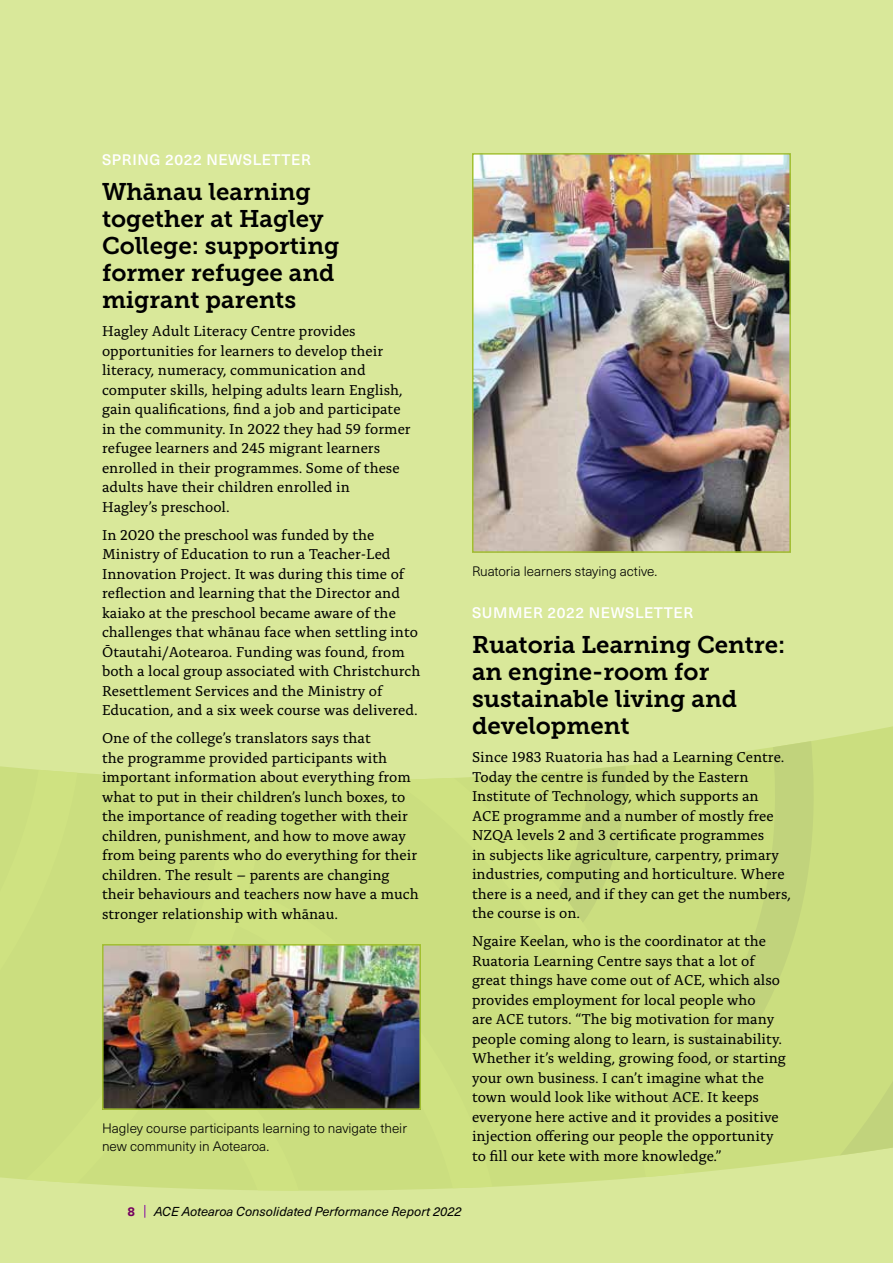
<style>
.page{position:relative;width:893px;height:1263px;background:#d9e89a}
.page>*{position:absolute;margin:0;border:0;box-sizing:border-box;transform-origin:0 0}
.t1{font:24px/27px "Museo Slab 700";color:#000}
.t2{font:15px/19.5px "Alda OTCEV";color:#000}
.t3{font:500 15px "Neue Haas Unica W1 G";letter-spacing:.04em;color:#fff}
.t4{font:300 13.5px/18px "Neue Haas Unica W1 G";color:#000}
.t5{font:italic 12.75px "Neue Haas Unica W1 G";color:#000}
.t6{font:700 12.75px "Neue Haas Unica W1 G";color:#74005f}
</style>
<div class="page">
<svg style="left:709px;top:726px;width:184px;height:445px;background:#cadc80"></svg>
<div style="left:0;top:766px;width:213px;height:420px;background:#cbde7f"></div>
<div style="left:115px;top:1110px;width:67px;height:78px;background:#cbde7f"></div>
<div style="left:182px;top:852px;width:31px;height:337px;background:#cbde7f"></div>
<svg style="left:213px;top:756px;width:496px;height:435px;background:#ccde81"></svg>
<svg style="left:144px;top:1205px;width:2px;height:13px"></svg>
<img style="left:105px;top:947px;width:313px;height:160px">
<div style="left:102px;top:944px;width:319px;height:166px;border:2px solid #a2c02f"></div>
<img style="left:475px;top:156px;width:313px;height:394px">
<div style="left:472px;top:153px;width:319px;height:400px;border:2px solid #a2c02f"></div>
<p class="t3" style="left:102px;top:148px;width:210px">SPRING 2022 NEWSLETTER</p>
<h1 class="t1" style="left:102px;top:178px;width:239px">Whānau learning together at Hagley<br>College: supporting former refugee and migrant parents</h1>
<p class="t2" style="left:102px;top:320px;width:310px">Hagley Adult Literacy Centre provides opportunities for learners to develop their literacy, numeracy, communication and computer skills, helping adults learn English, gain qualifications, find a job and participate in the community. In 2022 they had 59 former refugee learners and 245 migrant learners enrolled in their programmes. Some of these adults have their children enrolled in<br>Hagley’s preschool.</p>
<p class="t2" style="left:102px;top:524px;width:320px">In 2020 the preschool was funded by the Ministry of Education to run a Teacher-Led Innovation Project. It was during this time of reflection and learning that the Director and kaiako at the preschool became aware of the challenges that whānau face when settling into Ōtautahi/Aotearoa. Funding was found, from both a local group associated with Christchurch Resettlement Services and the Ministry of Education, and a six week course was delivered.</p>
<p class="t2" style="left:102px;top:727px;width:318px">One of the college’s translators says that<br>the programme provided participants with important information about everything from what to put in their children’s lunch boxes, to the importance of reading together with their children, punishment, and how to move away from being parents who do everything for their children. The result – parents are changing their behaviours and teachers now have a much stronger relationship with whānau.</p>
<p class="t4" style="left:102px;top:1118px;width:306px">Hagley course participants learning to navigate their new community in Aotearoa.</p>
<p class="t4" style="left:472px;top:561px;width:187px">Ruatoria learners staying active.</p>
<p class="t3" style="left:472px;top:601px;width:223px">SUMMER 2022 NEWSLETTER</p>
<h1 class="t1" style="left:472px;top:632px;width:315px">Ruatoria Learning Centre: an engine-room for sustainable living and development</h1>
<p class="t2" style="left:472px;top:746px;width:320px">Since 1983 Ruatoria has had a Learning Centre.<br>Today the centre is funded by the Eastern Institute of Technology, which supports an<br>ACE programme and a number of mostly free NZQA levels 2 and 3 certificate programmes<br>in subjects like agriculture, carpentry, primary industries, computing and horticulture. Where there is a need, and if they can get the numbers, the course is on.</p>
<p class="t2" style="left:472px;top:930px;width:315px">Ngaire Keelan, who is the coordinator at the Ruatoria Learning Centre says that a lot of great things have come out of ACE, which also provides employment for local people who<br>are ACE tutors. “The big motivation for many people coming along to learn, is sustainability.<br>Whether it’s welding, growing food, or starting your own business. I can’t imagine what the town would look like without ACE. It keeps everyone here active and it provides a positive injection offering our people the opportunity to fill our kete with more knowledge.”</p>
<p class="t6" style="left:128px;top:1202px;width:9px">8</p>
<p class="t5" style="left:154px;top:1202px;width:309px">ACE Aotearoa Consolidated Performance Report 2022</p>
</div>
